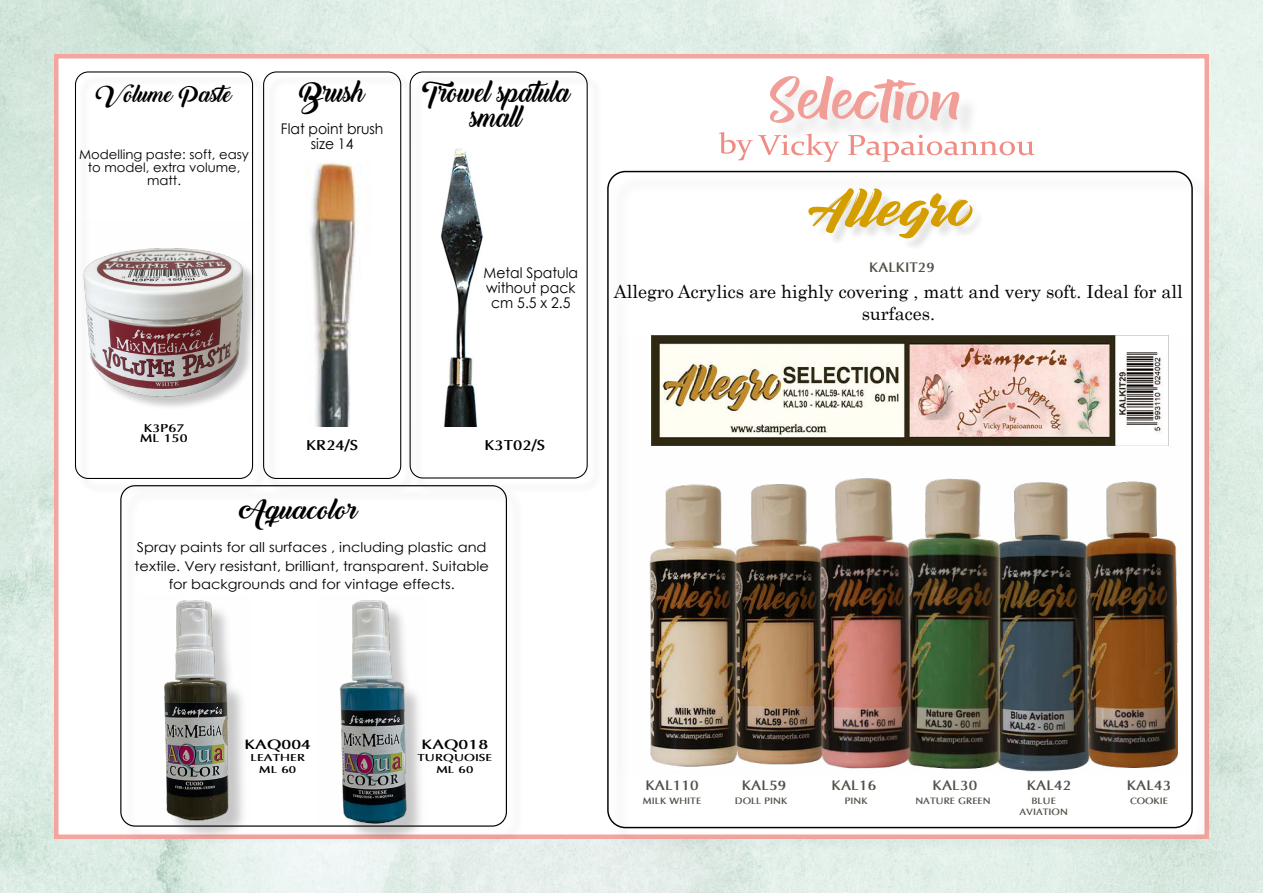
<style>
.page{position:relative;width:1263px;height:893px;background:#fff}
.page>*{position:absolute;margin:0;border:0;box-sizing:border-box;transform-origin:0 0}
.t1{font:52.2px "decalledscript";color:#d49d00;scale:1.12 1}
.t2{font:26.85px/24.5px "Backto Black Demo";color:#000;text-align:center;scale:.95 1}
.t3{font:25.35px "Backto Black Demo";color:#000;scale:1.08 1}
.t4{font:21.45px "Backto Black Demo";color:#000}
.t5{font:18.15px/21.8px "Century";color:#000;text-align:center}
.t6{font:14.7px/14.7px "Century Gothic";color:#000;text-align:center;scale:.95 1}
.t7{font:700 14.25px "Optima";color:#000;scale:1.09 1}
.t8{font:700 13.95px "Optima";color:#525048;scale:1.04 1}
.t9{font:700 13.95px "Optima";color:#525048}
.t10{font:13.5px/18.6px "Century Gothic";color:#000;text-align:center;scale:1.08 1}
.t11{font:700 13.5px "Optima";color:#000;scale:1.22 1}
.t12{font:12.9px/12.9px "Century Gothic";color:#000;text-align:center}
.t13{font:700 11.4px/10.1px "Optima";color:#000;text-align:center;scale:1.16 1}
.t14{font:700 10.2px/11.9px "Optima";color:#000;text-align:center;scale:1.22 1}
.t15{font:700 9.3px/11.1px "Optima";color:#525048;text-align:center;scale:1.04 1}
</style>
<div class="page">
<img style="left:0;top:0;width:1263px;height:893px">
<div style="left:54px;top:54px;width:1155px;height:785px;background:#fff;border:4px solid #f4a59f"></div>
<div style="left:610px;top:173px;width:605px;height:678px;background:#000;opacity:.2"></div>
<div style="left:810px;top:190px;width:175px;height:61px;background:#000;opacity:.11"></div>
<img style="left:618px;top:334px;width:587px;height:439px">
<div style="left:773px;top:78px;width:206px;height:65px;background:#f6f6f6"></div>
<svg style="left:770px;top:76px;width:190px;height:47px"></svg>
<svg style="left:719px;top:132px;width:315px;height:30px"></svg>
<div style="left:265px;top:74px;width:151px;height:420px;background:#000;opacity:.2"></div>
<div style="left:263px;top:71px;width:138px;height:408px;border:1px solid #000;border-radius:13px"></div>
<div style="left:411px;top:74px;width:192px;height:420px;background:#000;opacity:.2"></div>
<div style="left:410px;top:71px;width:178px;height:407px;border:1px solid #000;border-radius:13px"></div>
<div style="left:122px;top:487px;width:403px;height:358px;background:#fff"></div>
<div style="left:166px;top:604px;width:82px;height:236px;background:#000;opacity:.22"></div>
<img style="left:140px;top:600px;width:111px;height:227px">
<div style="left:343px;top:604px;width:83px;height:239px;background:#000;opacity:.22"></div>
<img style="left:316px;top:600px;width:112px;height:227px">
<div style="left:77px;top:74px;width:191px;height:420px;background:#000;opacity:.2"></div>
<div style="left:75px;top:71px;width:178px;height:408px;border:1px solid #000;border-radius:13px"></div>
<h3 class="t4" style="left:96px;top:82px;width:140px">Volume Paste</h3>
<p class="t12" style="left:79px;top:147px;width:171px">Modelling paste: soft, easy to model, extra volume, matt.</p>
<h2 class="t2" style="left:299px;top:81px;width:71px">Brush</h2>
<p class="t6" style="left:281px;top:121px;width:109px">Flat point brush size 14</p>
<h2 class="t2" style="left:422px;top:81px;width:157px">Trowel spatula small</h2>
<p class="t6" style="left:484px;top:265px;width:101px">Metal Spatula without pack cm 5.5 x 2.5</p>
<h1 class="t1" style="left:808px;top:182px;width:150px">Allegro</h1>
<p class="t9" style="left:869px;top:259px;width:67px">KALKIT29</p>
<h3 class="t5" style="left:614px;top:279px;width:570px">Allegro Acrylics are highly covering , matt and very soft. Ideal for all surfaces.</h3>
<p class="t13" style="left:140px;top:423px;width:43px">K3P67<br>ML 150</p>
<p class="t7" style="left:306px;top:436px;width:50px">KR24/S</p>
<h3 class="t3" style="left:241px;top:495px;width:109px">Aquacolor</h3>
<p class="t7" style="left:484px;top:436px;width:57px">K3T02/S</p>
<p class="t10" style="left:135px;top:538px;width:330px">Spray paints for all surfaces , including plastic and textile. Very resistant, brilliant, transparent. Suitable for backgrounds and for vintage effects.</p>
<p class="t11" style="left:244px;top:737px;width:56px">KAQ004</p>
<p class="t14" style="left:250px;top:752px;width:46px">LEATHER<br>ML 60</p>
<p class="t11" style="left:422px;top:737px;width:56px">KAQ018</p>
<p class="t14" style="left:417px;top:752px;width:63px">TURQUOISE<br>ML 60</p>
<p class="t8" style="left:645px;top:776px;width:53px">KAL110</p>
<p class="t15" style="left:643px;top:795px;width:58px">MILK WHITE</p>
<p class="t8" style="left:742px;top:776px;width:44px">KAL59</p>
<p class="t15" style="left:735px;top:795px;width:52px">DOLL PINK</p>
<p class="t8" style="left:832px;top:776px;width:44px">KAL16</p>
<p class="t15" style="left:845px;top:795px;width:24px">PINK</p>
<p class="t8" style="left:932px;top:776px;width:44px">KAL30</p>
<p class="t15" style="left:915px;top:795px;width:74px">NATURE GREEN</p>
<p class="t8" style="left:1027px;top:776px;width:44px">KAL42</p>
<p class="t15" style="left:1019px;top:795px;width:48px">BLUE<br>AVIATION</p>
<p class="t8" style="left:1127px;top:776px;width:44px">KAL43</p>
<p class="t15" style="left:1130px;top:795px;width:38px">COOKIE</p>
</div>
